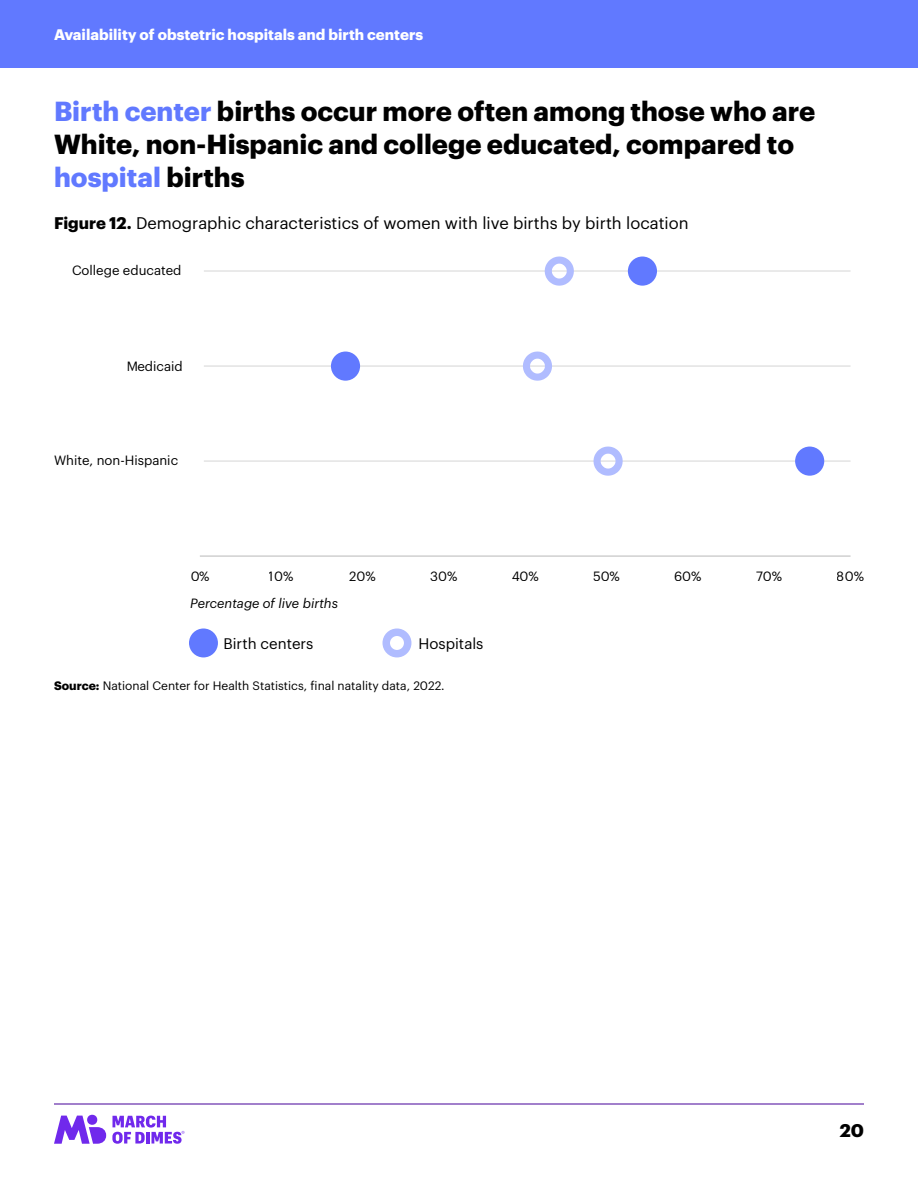
<style>
.page{position:relative;width:918px;height:1188px;background:#fff}
.page>*{position:absolute;margin:0;border:0;box-sizing:border-box;transform-origin:0 0}
.t1{font:700 27px/33px "Graphik";color:#000}
.t2{font:700 18px "Graphik";color:#000}
.t3{font:16.5px "Graphik";color:#000}
.t4{font:700 15px "Graphik";color:#fff}
.t5{font:15px "Graphik";color:#000}
.t6{font:13.2px "Graphik";color:#000}
.t7{font:italic 13.2px "Graphik";color:#000}
.t8{font:12px "Graphik";color:#000}
.s1{color:#6179ff}
.s2{font-weight:700}
</style>
<div class="page">
<hr style="left:54px;top:1104px;width:810px;height:1px;background:#409">
<svg style="left:54px;top:1116px;width:52px;height:28px"></svg>
<div style="left:87px;top:1115px;width:10px;height:10px;background:#7029ec;border-radius:50%"></div>
<svg style="left:112px;top:1116px;width:72px;height:28px"></svg>
<hr style="left:200px;top:461px;width:651px;height:1px;background:#d9d9d9">
<hr style="left:200px;top:366px;width:651px;height:1px;background:#d9d9d9">
<hr style="left:200px;top:270px;width:651px;height:2px;background:#d9d9d9">
<hr style="left:200px;top:556px;width:651px;height:1px;background:#bfbfbf">
<svg style="left:594px;top:447px;width:29px;height:29px"></svg>
<svg style="left:523px;top:352px;width:29px;height:29px"></svg>
<svg style="left:545px;top:257px;width:29px;height:29px"></svg>
<div style="left:795px;top:447px;width:29px;height:29px;background:#6179ff;border-radius:50%"></div>
<div style="left:331px;top:352px;width:29px;height:29px;background:#6179ff;border-radius:50%"></div>
<div style="left:628px;top:257px;width:29px;height:29px;background:#6179ff;border-radius:50%"></div>
<div style="left:196px;top:458px;width:7px;height:7px;background:#fff;border-radius:50%"></div>
<div style="left:196px;top:457px;width:8px;height:8px;border:1px solid #fff;border-radius:50%"></div>
<div style="left:196px;top:363px;width:7px;height:7px;background:#fff;border-radius:50%"></div>
<div style="left:196px;top:362px;width:8px;height:8px;border:1px solid #fff;border-radius:50%"></div>
<div style="left:196px;top:267px;width:7px;height:8px;background:#fff;border-radius:50%"></div>
<div style="left:196px;top:267px;width:8px;height:8px;border:1px solid #fff;border-radius:50%"></div>
<div style="left:189px;top:628px;width:29px;height:29px;background:#6179ff;border-radius:50%"></div>
<div style="left:383px;top:628px;width:28px;height:29px;border:8px solid #b0bcff;border-radius:50%"></div>
<div style="left:0;top:0;width:918px;height:68px;background:#6179ff"></div>
<p class="t4" style="left:54px;top:23px;width:371px">Availability of obstetric hospitals and birth centers</p>
<p class="t1" style="left:54px;top:92px;width:763px"><span class="s1">Birth center</span> births occur more often among those who are<br>White, non-Hispanic and college educated, compared to <span class="s1">hospital</span> births</p>
<p class="t3" style="left:54px;top:211px;width:636px"><span class="s2">Figure 12.</span> Demographic characteristics of women with live births by birth location</p>
<p class="t6" style="left:72px;top:260px;width:111px">College educated</p>
<p class="t6" style="left:126px;top:356px;width:58px">Medicaid</p>
<p class="t6" style="left:54px;top:450px;width:126px">White, non-Hispanic</p>
<p class="t6" style="left:190px;top:566px;width:21px">0%</p>
<p class="t7" style="left:190px;top:593px;width:149px">Percentage of live births</p>
<p class="t6" style="left:269px;top:566px;width:26px">10%</p>
<p class="t6" style="left:349px;top:566px;width:28px">20%</p>
<p class="t6" style="left:430px;top:566px;width:29px">30%</p>
<p class="t6" style="left:511px;top:566px;width:29px">40%</p>
<p class="t6" style="left:593px;top:566px;width:28px">50%</p>
<p class="t6" style="left:674px;top:566px;width:29px">60%</p>
<p class="t6" style="left:756px;top:566px;width:27px">70%</p>
<p class="t6" style="left:837px;top:566px;width:29px">80%</p>
<p class="t5" style="left:224px;top:632px;width:91px">Birth centers</p>
<p class="t5" style="left:418px;top:632px;width:66px">Hospitals</p>
<p class="t8" style="left:54px;top:677px;width:392px"><span class="s2">Source:</span> National Center for Health Statistics, final natality data, 2022.</p>
<p class="t2" style="left:840px;top:1116px;width:26px">20</p>
</div>
